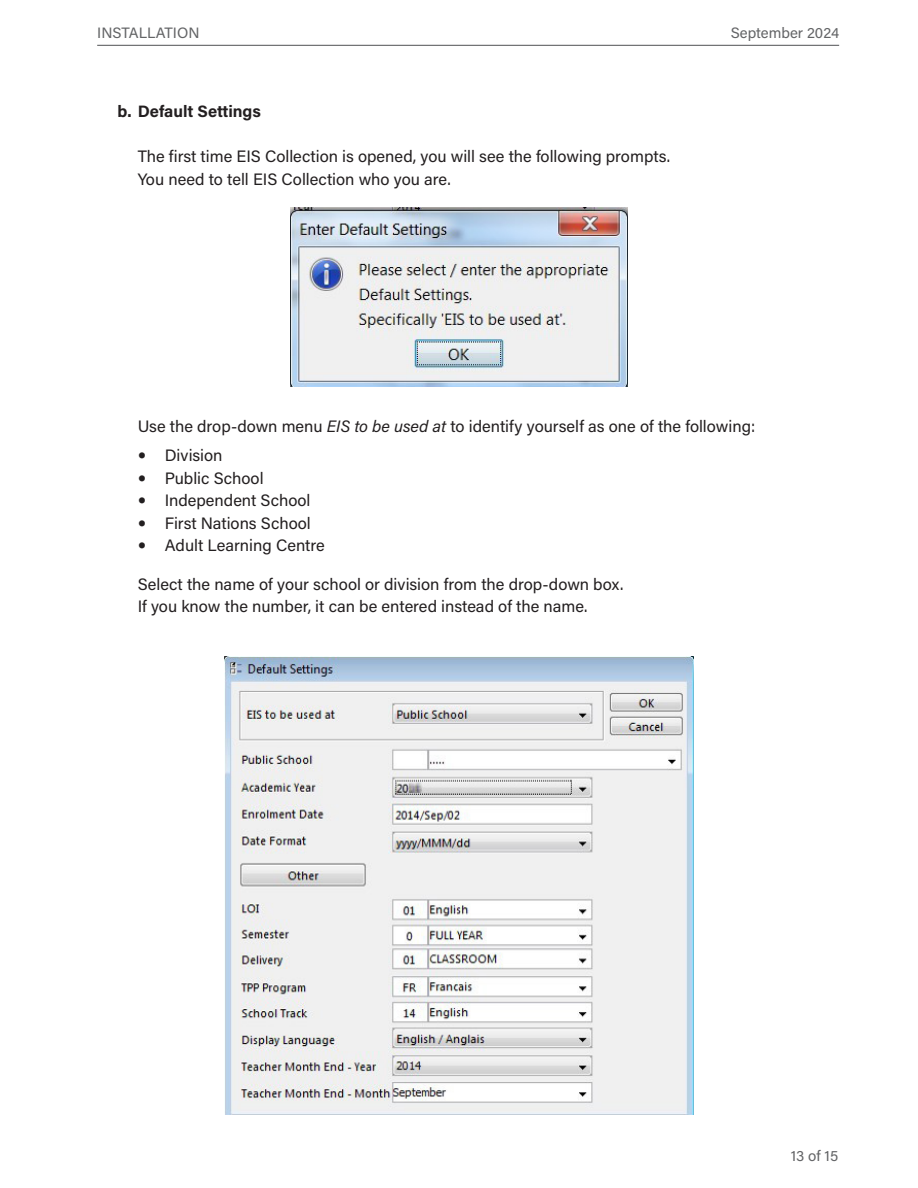
<style>
.page{position:relative;width:918px;height:1188px;background:#fff}
.page>*{position:absolute;margin:0;border:0;box-sizing:border-box;transform-origin:0 0}
.Paragraph__b_12{font:16.5px/22.5px "Acumin Pro";color:#231f20}
.Paragraph__a_06{font:16.5px "Acumin Pro";color:#231f20}
.t1{font:700 16.5px "Acumin Pro";color:#231f20}
.t2{font:15px "Acumin Pro";color:#636466}
.s1{font-style:italic}
.s2{font-family:"Arial";font-size:24px}
</style>
<div class="page">
<hr style="left:97px;top:45px;width:742px;height:1px;background:#636466">
<img style="left:291px;top:207px;width:336px;height:180px">
<img style="left:224px;top:657px;width:470px;height:458px">
<p class="t2" style="left:97px;top:22px;width:104px">INSTALLATION</p>
<p class="t2" style="left:731px;top:22px;width:110px">September 2024</p>
<p class="t1" style="left:117px;top:100px;width:145px">b. Default Settings</p>
<p class="Paragraph__b_12" style="left:138px;top:144px;width:534px">The first time EIS Collection is opened, you will see the following prompts.<br>You need to tell EIS Collection who you are.</p>
<p class="Paragraph__a_06" style="left:138px;top:415px;width:619px">Use the drop-down menu <span class="s1">EIS to be used at</span> to identify yourself as one of the following:</p>
<p class="Paragraph__b_12" style="left:138px;top:444px;width:86px"><span class="s2">•</span> Division</p>
<p class="Paragraph__b_12" style="left:138px;top:466px;width:127px"><span class="s2">•</span> Public School</p>
<p class="Paragraph__b_12" style="left:138px;top:489px;width:174px"><span class="s2">•</span> Independent School</p>
<p class="Paragraph__b_12" style="left:138px;top:511px;width:175px"><span class="s2">•</span> First Nations School</p>
<p class="Paragraph__b_12" style="left:138px;top:534px;width:188px"><span class="s2">•</span> Adult Learning Centre</p>
<p class="Paragraph__b_12" style="left:138px;top:572px;width:487px">Select the name of your school or division from the drop-down box.<br>If you know the number, it can be entered instead of the name.</p>
<p class="t2" style="left:791px;top:1145px;width:49px">13 of 15</p>
</div>
